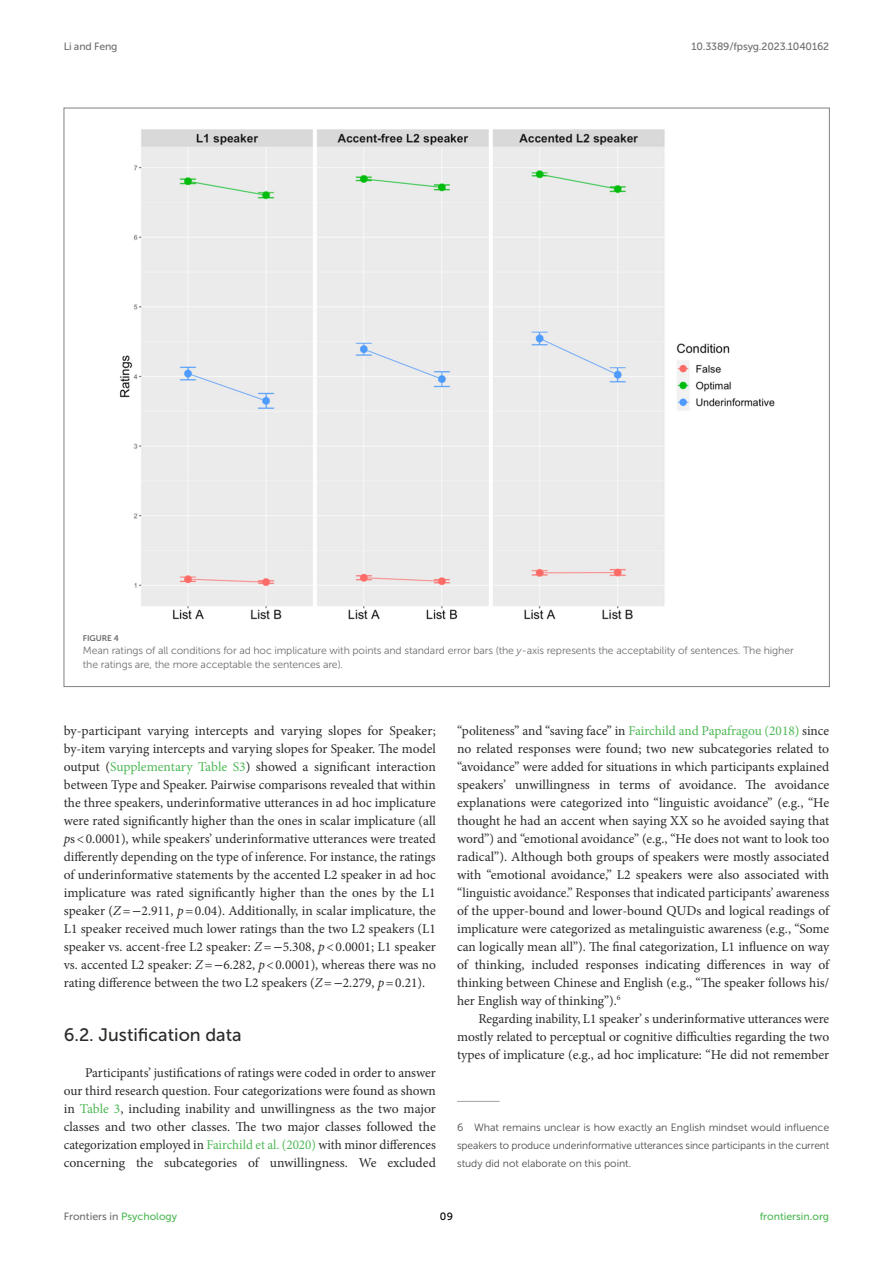
<style>
.page{position:relative;width:893px;height:1263px;background:#fff}
.page>*{position:absolute;margin:0;border:0;box-sizing:border-box;transform-origin:0 0}
.HEAD_2{font:18px "Museo Sans 500";color:#2b2b2a}
.TEXT_FLUSH{font:13.5px/18px "Minion Pro";letter-spacing:-.005em;color:#2b2b2a;text-align:justify}
.TEXT{font:13.5px/18px "Minion Pro";color:#2b2b2a;text-align:justify}
.FIG_LEG{font:10.5px/13.5px "Museo Sans 300";letter-spacing:-.01em;color:#706f70}
.FOOTNOTE{font:10.5px/18px "Museo Sans 300";color:#4c4948;text-align:justify}
.t1{font:10.5px "Museo Sans 500";letter-spacing:-.015em;color:#706f70}
.t2{font:10.5px "Museo Sans 500";color:#4eb855}
.t3{font:10.5px "Museo Sans 500";color:#000}
.FIG_HD{font:8.25px "Museo Sans 700";letter-spacing:-.01em;color:#706f70}
.s1{font-style:italic}
.s2{color:#4eb855}
.s3{font-family:"STIX General"}
</style>
<div class="page">
<hr style="left:457px;top:1101px;width:43px;height:1px;background:#a2a3a3">
<img style="left:120px;top:129px;width:655px;height:491px">
<p class="t1" style="left:64px;top:41px;width:55px">Li and Feng</p>
<p class="t1" style="left:692px;top:41px;width:139px">10.3389/fpsyg.2023.1040162</p>
<p class="FIG_HD" style="left:83px;top:633px;width:37px">FIGURE 4</p>
<p class="FIG_LEG" style="left:83px;top:644px;width:712px">Mean ratings of all conditions for ad hoc implicature with points and standard error bars (the <span class="s1">y</span>-axis represents the acceptability of sentences. The higher the ratings are, the more acceptable the sentences are).</p>
<p class="TEXT" style="left:64px;top:722px;width:374px">by-participant varying intercepts and varying slopes for Speaker; by-item varying intercepts and varying slopes for Speaker. The model output (<span class="s2">Supplementary Table S3</span>) showed a significant interaction between Type and Speaker. Pairwise comparisons revealed that within the three speakers, underinformative utterances in ad hoc implicature were rated significantly higher than the ones in scalar implicature (all <span class="s1">p</span>s&lt;0.0001), while speakers’ underinformative utterances were treated differently depending on the type of inference. For instance, the ratings of underinformative statements by the accented L2 speaker in ad hoc implicature was rated significantly higher than the ones by the L1 speaker (<span class="s1">Z</span>=<span class="s3">−</span>2.911, <span class="s1">p</span>=0.04). Additionally, in scalar implicature, the L1 speaker received much lower ratings than the two L2 speakers (L1 speaker vs. accent-free L2 speaker: <span class="s1">Z</span>=<span class="s3">−</span>5.308, <span class="s1">p</span>&lt;0.0001; L1 speaker vs. accented L2 speaker: <span class="s1">Z</span>=<span class="s3">−</span>6.282, <span class="s1">p</span>&lt;0.0001), whereas there was no rating difference between the two L2 speakers (<span class="s1">Z</span>=<span class="s3">−</span>2.279, <span class="s1">p</span>=0.21).</p>
<p class="HEAD_2" style="left:64px;top:1025px;width:179px">6.2. Justification data</p>
<p class="TEXT_FLUSH" style="left:64px;top:1064px;width:374px;text-indent:21px">Participants’ justifications of ratings were coded in order to answer our third research question. Four categorizations were found as shown in <span class="s2">Table 3</span>, including inability and unwillingness as the two major classes and two other classes. The two major classes followed the categorization employed in <span class="s2">Fairchild et al. (2020)</span> with minor differences concerning the subcategories of unwillingness. We excluded</p>
<p class="TEXT_FLUSH" style="left:457px;top:722px;width:374px">“politeness” and “saving face” in <span class="s2">Fairchild and Papafragou (2018)</span> since</p>
<p class="TEXT_FLUSH" style="left:457px;top:740px;width:374px">no related responses were found; two new subcategories related to</p>
<p class="TEXT_FLUSH" style="left:457px;top:758px;width:374px">“avoidance” were added for situations in which participants explained</p>
<p class="TEXT_FLUSH" style="left:457px;top:776px;width:374px">speakers’ unwillingness in terms of avoidance. The avoidance</p>
<p class="TEXT_FLUSH" style="left:457px;top:794px;width:374px">explanations were categorized into “linguistic avoidance” (e.g., “He</p>
<p class="TEXT_FLUSH" style="left:457px;top:812px;width:374px">thought he had an accent when saying XX so he avoided saying that</p>
<p class="TEXT_FLUSH" style="left:457px;top:830px;width:374px">word”) and “emotional avoidance” (e.g., “He does not want to look too</p>
<p class="TEXT_FLUSH" style="left:457px;top:848px;width:374px">radical”). Although both groups of speakers were mostly associated</p>
<p class="TEXT_FLUSH" style="left:457px;top:866px;width:374px">with “emotional avoidance,” L2 speakers were also associated with</p>
<p class="TEXT_FLUSH" style="left:457px;top:884px;width:374px">“linguistic avoidance.” Responses that indicated participants’ awareness</p>
<p class="TEXT_FLUSH" style="left:457px;top:902px;width:374px">of the upper-bound and lower-bound QUDs and logical readings of</p>
<p class="TEXT_FLUSH" style="left:457px;top:920px;width:374px">implicature were categorized as metalinguistic awareness (e.g., “Some</p>
<p class="TEXT_FLUSH" style="left:457px;top:938px;width:374px">can logically mean all”). The final categorization, L1 influence on way</p>
<p class="TEXT_FLUSH" style="left:457px;top:956px;width:374px">of thinking, included responses indicating differences in way of</p>
<p class="TEXT_FLUSH" style="left:457px;top:974px;width:374px">thinking between Chinese and English (e.g., “The speaker follows his/</p>
<p class="TEXT_FLUSH" style="left:457px;top:992px;width:165px">her English way of thinking”).<sup>6</sup></p>
<p class="TEXT_FLUSH" style="left:478px;top:1010px;width:352px">Regarding inability, L1 speaker’ s underinformative utterances were</p>
<p class="TEXT_FLUSH" style="left:457px;top:1028px;width:374px">mostly related to perceptual or cognitive difficulties regarding the two</p>
<p class="TEXT_FLUSH" style="left:457px;top:1046px;width:374px">types of implicature (e.g., ad hoc implicature: “He did not remember</p>
<p class="FOOTNOTE" style="left:457px;top:1118px;width:374px">6 What remains unclear is how exactly an English mindset would influence speakers to produce underinformative utterances since participants in the current study did not elaborate on this point.</p>
<p class="t1" style="left:64px;top:1211px;width:115px">Frontiers in <span class="s2">Psychology</span></p>
<p class="t3" style="left:440px;top:1211px;width:15px">09</p>
<p class="t2" style="left:760px;top:1211px;width:71px">frontiersin.org</p>
</div>
